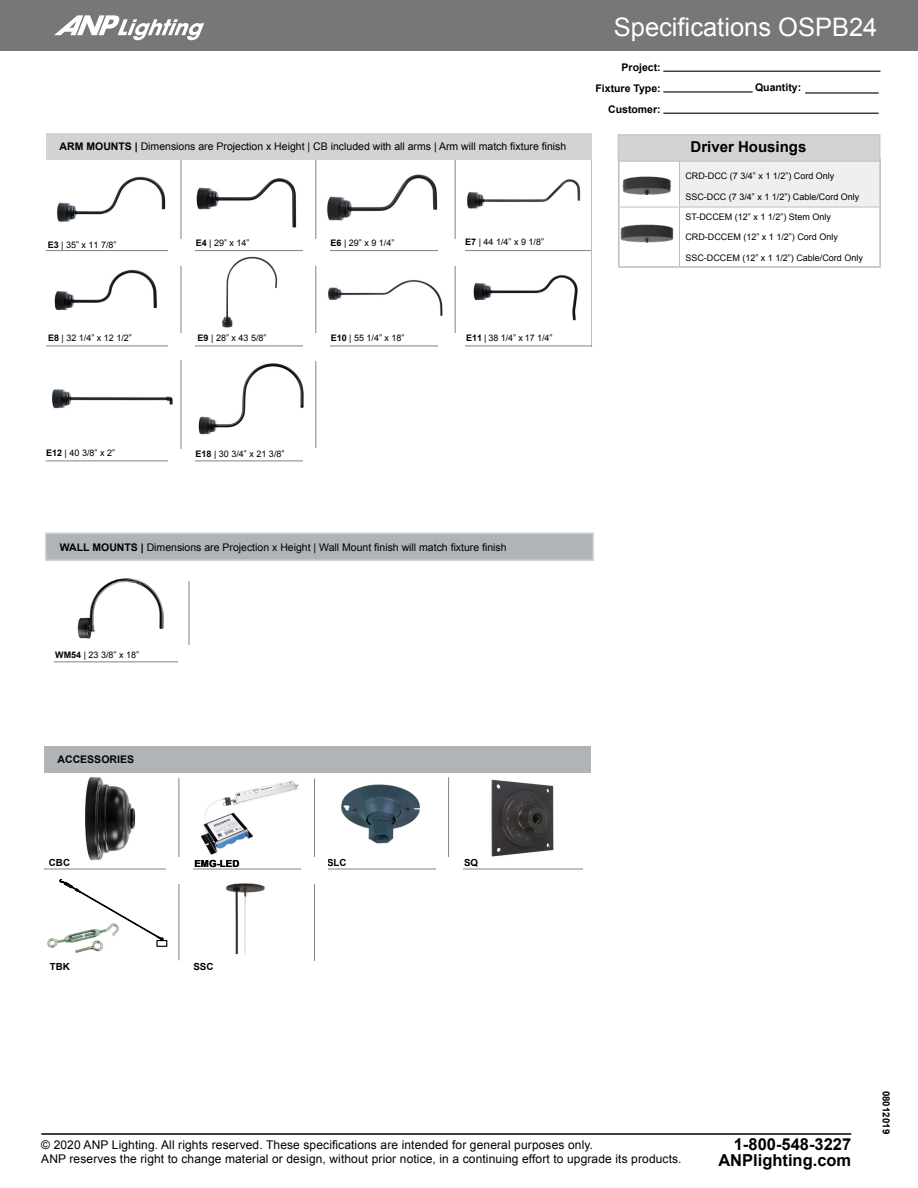
<style>
.page{position:relative;width:918px;height:1188px;background:#fff}
.page>*{position:absolute;margin:0;border:0;box-sizing:border-box;transform-origin:0 0}
.t1{font:25.5px "Arial";color:#fff}
.t2{font:700 16.5px/16.5px "Arial";color:#000;text-align:right}
.t3{font:700 15px "Arial";color:#000}
.t4{font:12px/13.5px "Arial";letter-spacing:.01em;color:#000}
.t5{font:10.5px "Arial";color:#000}
.t6{font:700 10.5px/21px "Arial";color:#000;text-align:right}
.t7{font:700 9.75px "Arial";color:#000}
.t8{font:9px "Arial";color:#000}
.s1{font-weight:700}
</style>
<div class="page">
<div style="left:0;top:0;width:918px;height:51px;background:#757779"></div>
<hr style="left:663px;top:71px;width:218px;height:1px;background:#000">
<hr style="left:663px;top:91px;width:90px;height:2px;background:#000">
<hr style="left:805px;top:92px;width:74px;height:2px;background:#000">
<hr style="left:663px;top:113px;width:216px;height:1px;background:#000">
<svg style="left:54px;top:15px;width:150px;height:25px"></svg>
<hr style="left:41px;top:1133px;width:810px;height:2px;background:#000">
<hr style="left:46px;top:461px;width:263px;height:1px;background:#808285">
<hr style="left:316px;top:361px;width:1px;height:91px;background:#808285">
<hr style="left:181px;top:359px;width:1px;height:93px;background:#808285">
<hr style="left:591px;top:160px;width:1px;height:187px;background:#bcbec0">
<div style="left:168px;top:449px;width:27px;height:27px;background:#fff"></div>
<div style="left:303px;top:448px;width:27px;height:27px;background:#fff"></div>
<hr style="left:46px;top:346px;width:546px;height:1px;background:#808285">
<hr style="left:46px;top:250px;width:545px;height:1px;background:#808285">
<hr style="left:316px;top:160px;width:1px;height:182px;background:#808285">
<hr style="left:181px;top:160px;width:1px;height:182px;background:#808285">
<hr style="left:455px;top:159px;width:1px;height:182px;background:#808285">
<div style="left:168px;top:239px;width:27px;height:27px;background:#fff"></div>
<div style="left:438px;top:239px;width:27px;height:27px;background:#fff"></div>
<div style="left:303px;top:239px;width:27px;height:27px;background:#fff"></div>
<div style="left:168px;top:333px;width:27px;height:27px;background:#fff"></div>
<div style="left:303px;top:333px;width:27px;height:27px;background:#fff"></div>
<div style="left:46px;top:133px;width:546px;height:27px;background:#d1d3d4"></div>
<div style="left:438px;top:333px;width:27px;height:27px;background:#fff"></div>
<img style="left:57px;top:176px;width:109px;height:46px">
<img style="left:467px;top:179px;width:114px;height:30px">
<img style="left:198px;top:363px;width:106px;height:72px">
<img style="left:196px;top:178px;width:101px;height:50px">
<img style="left:327px;top:174px;width:111px;height:47px">
<img style="left:54px;top:269px;width:103px;height:42px">
<img style="left:222px;top:256px;width:56px;height:72px">
<img style="left:328px;top:280px;width:115px;height:36px">
<img style="left:473px;top:274px;width:105px;height:47px">
<img style="left:51px;top:389px;width:122px;height:20px">
<svg style="left:59px;top:879px;width:109px;height:68px"></svg>
<img style="left:47px;top:920px;width:75px;height:33px">
<img style="left:491px;top:779px;width:63px;height:78px">
<img style="left:341px;top:784px;width:80px;height:60px">
<hr style="left:44px;top:869px;width:539px;height:1px;background:#808285">
<hr style="left:179px;top:778px;width:1px;height:182px;background:#808285">
<hr style="left:448px;top:777px;width:1px;height:92px;background:#808285">
<div style="left:166px;top:857px;width:27px;height:27px;background:#fff"></div>
<div style="left:436px;top:857px;width:27px;height:27px;background:#fff"></div>
<div style="left:44px;top:746px;width:547px;height:27px;background:#b1b4b6"></div>
<img style="left:86px;top:776px;width:50px;height:85px">
<hr style="left:314px;top:778px;width:1px;height:196px;background:#808285">
<img style="left:226px;top:883px;width:39px;height:72px">
<div style="left:301px;top:857px;width:27px;height:27px;background:#fff"></div>
<div style="left:301px;top:961px;width:27px;height:27px;background:#fff"></div>
<img style="left:200px;top:780px;width:99px;height:75px">
<hr style="left:54px;top:662px;width:124px;height:1px;background:#808285">
<hr style="left:189px;top:581px;width:1px;height:64px;background:#808285">
<div style="left:46px;top:533px;width:547px;height:27px;background:#b1b4b6"></div>
<div style="left:45px;top:532px;width:549px;height:29px;border:2px solid #d1d3d4"></div>
<img style="left:78px;top:578px;width:85px;height:61px">
<div style="left:680px;top:159px;width:200px;height:48px;background:#efeff0"></div>
<hr style="left:618px;top:160px;width:2px;height:47px;background:#bcbec0">
<hr style="left:680px;top:159px;width:201px;height:1px;background:#bcbec0">
<hr style="left:879px;top:160px;width:2px;height:47px;background:#bcbec0">
<hr style="left:618px;top:207px;width:2px;height:59px;background:#bcbec0">
<hr style="left:879px;top:207px;width:2px;height:59px;background:#bcbec0">
<hr style="left:618px;top:266px;width:62px;height:2px;background:#bcbec0">
<hr style="left:680px;top:266px;width:201px;height:2px;background:#bcbec0">
<hr style="left:679px;top:160px;width:1px;height:47px;background:#bcbec0">
<hr style="left:620px;top:207px;width:60px;height:1px;background:#bcbec0">
<hr style="left:680px;top:207px;width:199px;height:1px;background:#bcbec0">
<hr style="left:679px;top:207px;width:1px;height:59px;background:#bcbec0">
<div style="left:618px;top:134px;width:262px;height:28px;background:#d1d3d4"></div>
<img style="left:619px;top:222px;width:55px;height:20px">
<img style="left:622px;top:176px;width:49px;height:18px">
<h1 class="t1" style="left:614px;top:11px;width:265px">Specifications OSPB24</h1>
<p class="t5" style="left:60px;top:140px;width:508px"><span class="s1">ARM MOUNTS |</span> Dimensions are Projection x Height | CB included with all arms | Arm will match fixture finish</p>
<p class="t8" style="left:48px;top:239px;width:70px"><span class="s1">E3</span> | 35” x 11 7/8”</p>
<p class="t8" style="left:465px;top:236px;width:80px"><span class="s1">E7</span> | 44 1/4” x 9 1/8”</p>
<p class="t8" style="left:331px;top:237px;width:65px"><span class="s1">E6</span> | 29” x 9 1/4”</p>
<p class="t8" style="left:196px;top:237px;width:55px"><span class="s1">E4</span> | 29” x 14”</p>
<p class="t8" style="left:48px;top:332px;width:85px"><span class="s1">E8</span> | 32 1/4” x 12 1/2”</p>
<p class="t8" style="left:198px;top:332px;width:70px"><span class="s1">E9</span> | 28” x 43 5/8”</p>
<p class="t8" style="left:331px;top:332px;width:75px"><span class="s1">E10</span> | 55 1/4” x 18”</p>
<p class="t8" style="left:466px;top:332px;width:88px"><span class="s1">E11</span> | 38 1/4” x 17 1/4”</p>
<p class="t6" style="left:596px;top:57px;width:67px">Project:<br>Fixture Type:<br>Customer:</p>
<p class="t6" style="left:755px;top:77px;width:48px">Quantity:</p>
<h3 class="t3" style="left:691px;top:137px;width:117px">Driver Housings</h3>
<p class="t8" style="left:685px;top:170px;width:151px">CRD-DCC (7 3/4” x 1 1/2”) Cord Only</p>
<p class="t8" style="left:685px;top:191px;width:176px">SSC-DCC (7 3/4” x 1 1/2”) Cable/Cord Only</p>
<p class="t8" style="left:685px;top:210px;width:147px">ST-DCCEM (12” x 1 1/2”) Stem Only</p>
<p class="t8" style="left:685px;top:231px;width:154px">CRD-DCCEM (12” x 1 1/2”) Cord Only</p>
<p class="t8" style="left:685px;top:252px;width:179px">SSC-DCCEM (12” x 1 1/2”) Cable/Cord Only</p>
<p class="t8" style="left:46px;top:447px;width:70px"><span class="s1">E12</span> | 40 3/8” x 2”</p>
<p class="t8" style="left:196px;top:448px;width:90px"><span class="s1">E18</span> | 30 3/4” x 21 3/8”</p>
<p class="t5" style="left:60px;top:540px;width:448px"><span class="s1">WALL MOUNTS |</span> Dimensions are Projection x Height | Wall Mount finish will match fixture finish</p>
<p class="t8" style="left:55px;top:649px;width:85px"><span class="s1">WM54</span> | 23 3/8” x 18”</p>
<p class="t6" style="left:58px;top:749px;width:78px">ACCESSORIES</p>
<p class="t7" style="left:49px;top:856px;width:23px">CBC</p>
<p class="t7" style="left:327px;top:856px;width:21px">SLC</p>
<p class="t7" style="left:464px;top:856px;width:16px">SQ</p>
<p class="t7" style="left:194px;top:857px;width:46px">EMG-LED</p>
<p class="t7" style="left:50px;top:960px;width:22px">TBK</p>
<p class="t7" style="left:193px;top:960px;width:22px">SSC</p>
<h3 class="t4" style="left:41px;top:1139px;width:642px">© 2020 ANP Lighting. All rights reserved. These specifications are intended for general purposes only.<br>ANP reserves the right to change material or design, without prior notice, in a continuing effort to upgrade its products.</h3>
<h2 class="t2" style="left:718px;top:1136px;width:134px">1-800-548-3227<br>ANPlighting.com</h2>
<p class="t7" style="left:893px;top:1091px;width:45px;rotate:90deg">08012019</p>
</div>
